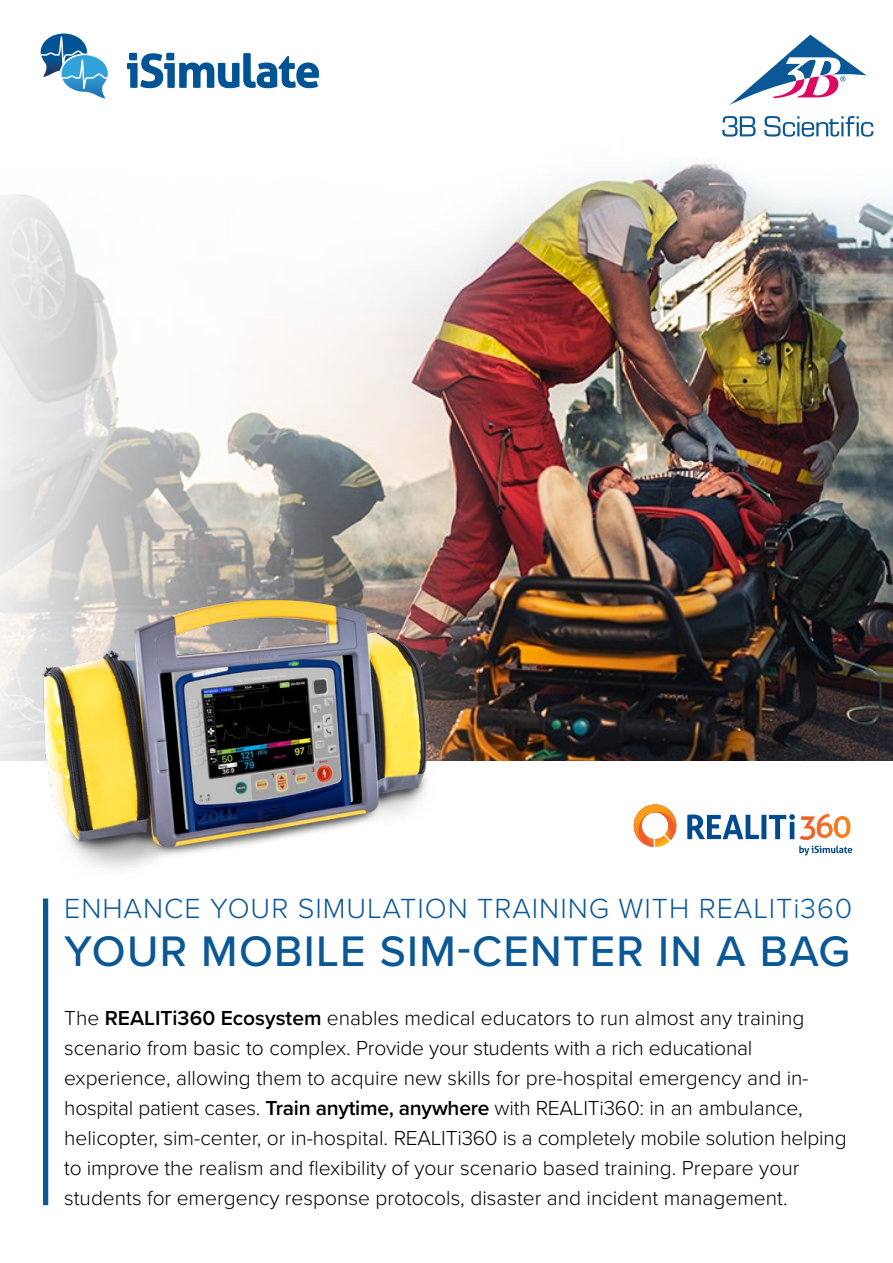
<style>
.page{position:relative;width:893px;height:1263px;background:#fff}
.page>*{position:absolute;margin:0;border:0;box-sizing:border-box;transform-origin:0 0}
.t1{font:500 44.25px "Proxima Nova";letter-spacing:.03em;color:#0b5896}
.t2{font:300 28.65px "Proxima Nova";letter-spacing:.035em;color:#0b5896}
.t3{font:300 21px/30px "Proxima Nova";color:#000}
.s1{font-weight:600}
</style>
<div class="page">
<img style="left:0;top:33px;width:893px;height:728px">
<svg style="left:722px;top:116px;width:34px;height:21px"></svg>
<svg style="left:729px;top:35px;width:138px;height:70px"></svg>
<svg style="left:764px;top:116px;width:109px;height:21px"></svg>
<div style="left:43px;top:898px;width:5px;height:307px;background:#0b5896"></div>
<svg style="left:127px;top:53px;width:192px;height:35px"></svg>
<svg style="left:41px;top:34px;width:67px;height:64px"></svg>
<img style="left:0;top:565px;width:470px;height:304px">
<svg style="left:799px;top:846px;width:53px;height:9px"></svg>
<svg style="left:687px;top:814px;width:163px;height:26px"></svg>
<svg style="left:634px;top:804px;width:42px;height:43px"></svg>
<h2 class="t2" style="left:64px;top:887px;width:790px">ENHANCE YOUR SIMULATION TRAINING WITH REALITi360</h2>
<h1 class="t1" style="left:64px;top:919px;width:787px">YOUR MOBILE SIM-CENTER IN A BAG</h1>
<p class="t3" style="left:64px;top:1002px;width:784px">The <span class="s1">REALITi360 Ecosystem</span> enables medical educators to run almost any training scenario from basic to complex. Provide your students with a rich educational experience, allowing them to acquire new skills for pre-hospital emergency and in&shy;hospital patient cases. <span class="s1">Train anytime, anywhere</span> with REALITi360: in an ambulance, helicopter, sim-center, or in-hospital. REALITi360 is a completely mobile solution helping to improve the realism and flexibility of your scenario based training. Prepare your students for emergency response protocols, disaster and incident management.</p>
</div>
